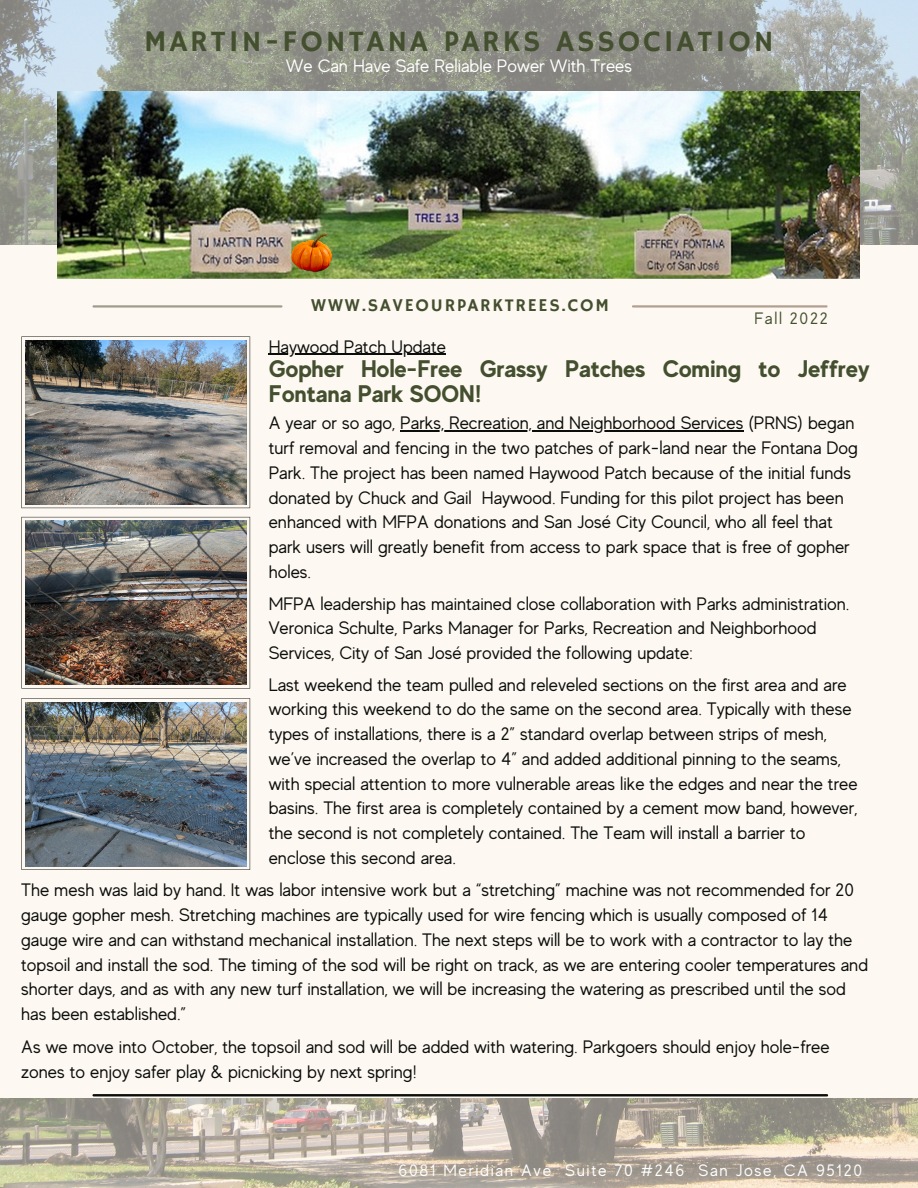
<style>
.page{position:relative;width:918px;height:1188px;background:#fdf8f1}
.page>*{position:absolute;margin:0;border:0;box-sizing:border-box;transform-origin:0 0}
.t1{font:30px "Hammersmith One";letter-spacing:.1em;color:#434f2e}
.t2{font:700 24px/24.8px "MADE Evolve Sans";color:#434f2e}
.t3{font:18px/24.8px "MADE Evolve Sans";color:#0c0e0c}
.t4{font:18px "MADE Evolve Sans";color:#fff}
.t5{font:18px "Hammersmith One";letter-spacing:.1em;color:#434f2e}
.t6{font:16.5px "MADE Evolve Sans";letter-spacing:.1em;color:#fff}
.t7{font:16.5px "MADE Evolve Sans";letter-spacing:.1em;color:#434f2e}
</style>
<div class="page">
<img style="left:0;top:0;width:918px;height:244px">
<img style="left:0;top:1098px;width:918px;height:90px">
<hr style="left:94px;top:305px;width:187px;height:3px;background:#9f9c8f">
<hr style="left:94px;top:1094px;width:733px;height:2px;background:#0c0e0c">
<img style="left:58px;top:92px;width:802px;height:187px">
<hr style="left:633px;top:305px;width:194px;height:3px;background:#b39f91">
<svg style="left:21px;top:517px;width:229px;height:172px"></svg>
<img style="left:25px;top:521px;width:221px;height:164px">
<svg style="left:21px;top:336px;width:229px;height:172px"></svg>
<img style="left:25px;top:340px;width:221px;height:164px">
<svg style="left:21px;top:698px;width:229px;height:172px"></svg>
<img style="left:25px;top:702px;width:221px;height:164px">
<hr style="left:269px;top:354px;width:177px;height:1px;background:#0c0e0c">
<hr style="left:400px;top:430px;width:343px;height:2px;background:#0c0e0c">
<img style="left:292px;top:233px;width:39px;height:38px">
<h1 class="t1" style="left:144px;top:24px;width:631px">MARTIN-FONTANA PARKS ASSOCIATION</h1>
<p class="t4" style="left:286px;top:56px;width:348px">We Can Have Safe Reliable Power With Trees</p>
<p class="t5" style="left:311px;top:295px;width:299px">WWW.SAVEOURPARKTREES.COM</p>
<p class="t3" style="left:269px;top:334px;width:179px">Haywood Patch Update</p>
<p class="t7" style="left:755px;top:309px;width:75px">Fall 2022</p>
<h2 class="t2" style="left:269px;top:356px;width:603px">Gopher Hole-Free Grassy Patches Coming to Jeffrey<br>Fontana Park SOON!</h2>
<p class="t3" style="left:269px;top:411px;width:591px">A year or so ago, Parks, Recreation, and Neighborhood Services (PRNS) began turf removal and fencing in the two patches of park-land near the Fontana Dog Park. The project has been named Haywood Patch because of the initial funds donated by Chuck and Gail Haywood. Funding for this pilot project has been enhanced with MFPA donations and San José City Council, who all feel that park users will greatly benefit from access to park space that is free of gopher holes.</p>
<p class="t3" style="left:269px;top:591px;width:582px">MFPA leadership has maintained close collaboration with Parks administration.<br>Veronica Schulte, Parks Manager for Parks, Recreation and Neighborhood<br>Services, City of San José provided the following update:</p>
<p class="t3" style="left:269px;top:672px;width:590px">Last weekend the team pulled and releveled sections on the first area and are working this weekend to do the same on the second area. Typically with these types of installations, there is a 2” standard overlap between strips of mesh, we’ve increased the overlap to 4” and added additional pinning to the seams, with special attention to more vulnerable areas like the edges and near the tree basins. The first area is completely contained by a cement mow band, however, the second is not completely contained. The Team will install a barrier to enclose this second area.</p>
<p class="t3" style="left:21px;top:878px;width:848px">The mesh was laid by hand. It was labor intensive work but a “stretching” machine was not recommended for 20 gauge gopher mesh. Stretching machines are typically used for wire fencing which is usually composed of 14 gauge wire and can withstand mechanical installation. The next steps will be to work with a contractor to lay the topsoil and install the sod. The timing of the sod will be right on track, as we are entering cooler temperatures and shorter days, and as with any new turf installation, we will be increasing the watering as prescribed until the sod has been established.”</p>
<p class="t3" style="left:21px;top:1035px;width:810px">As we move into October, the topsoil and sod will be added with watering. Parkgoers should enjoy hole-free zones to enjoy safer play &amp; picnicking by next spring!</p>
<p class="t6" style="left:399px;top:1161px;width:465px">6081 Meridian Ave Suite 70 #246 San Jose, CA 95120</p>
</div>
